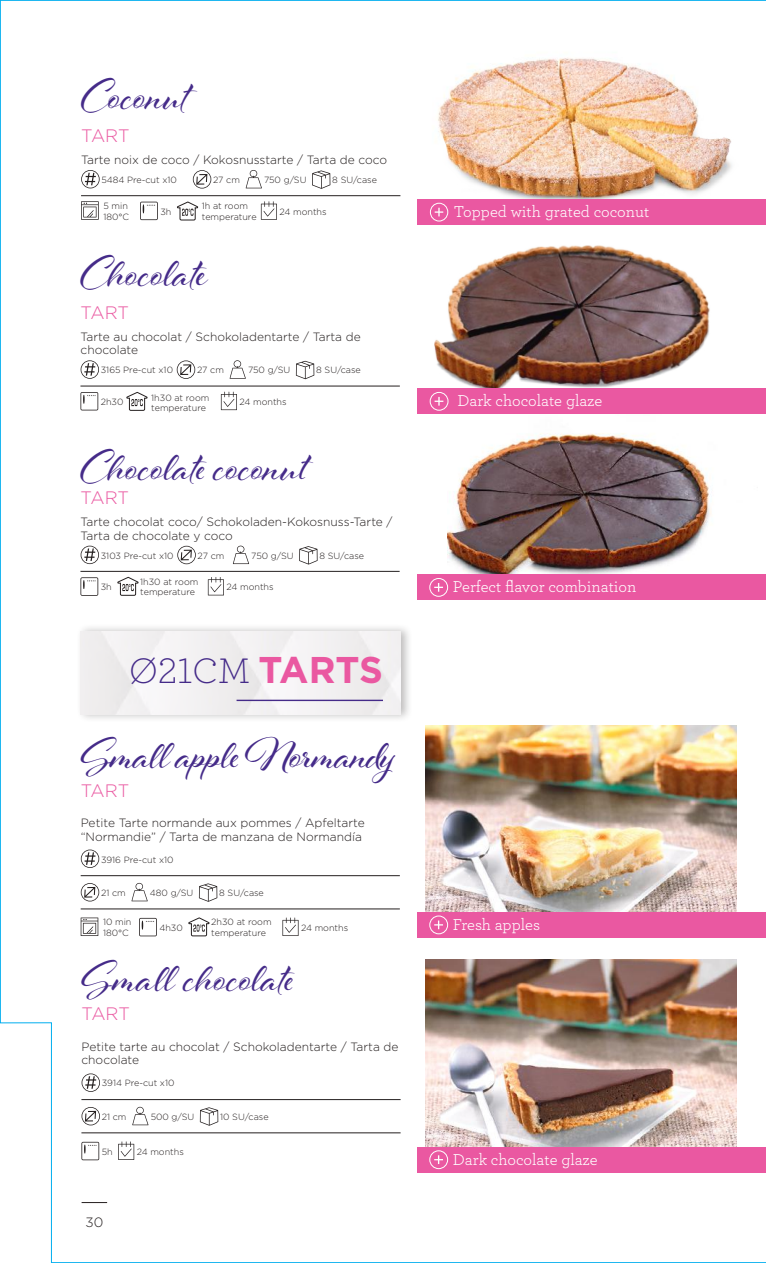
<style>
.page{position:relative;width:766px;height:1263px;background:#fff}
.page>*{position:absolute;margin:0;border:0;box-sizing:border-box;transform-origin:0 0}
.t1{font:46.5px "Al Fresco";letter-spacing:.01em;color:#452b89}
.t2{font:46.5px "Al Fresco";letter-spacing:.035em;color:#452b89}
.t3{font:300 37.2px "Archer";color:#452b89}
.t4{font:300 18px "Gotham";letter-spacing:-.005em;color:#ea58a1}
.t5{font:16.5px "Archer";color:#fff}
.t6{font:300 13.5px "Gotham";color:#241f1f}
.t7{font:300 12px/13.5px "Gotham";color:#241f1f}
.t8{font:300 9px/10.8px "Gotham";color:#241f1f}
.s1{font-family:"Gotham";font-weight:700;color:#ea58a1}
</style>
<div class="page">
<img style="left:0;top:0;width:765px;height:1263px">
<h1 class="t1" style="left:81px;top:65px;width:111px">Coconut</h1>
<h3 class="t4" style="left:81px;top:124px;width:50px">TART</h3>
<h3 class="t7" style="left:81px;top:153px;width:307px">Tarte noix de coco / Kokosnusstarte / Tarta de coco</h3>
<p class="t8" style="left:101px;top:174px;width:77px">5484 Pre-cut x10</p>
<p class="t8" style="left:213px;top:174px;width:28px">27 cm</p>
<p class="t8" style="left:264px;top:174px;width:44px">750 g/SU</p>
<p class="t8" style="left:332px;top:174px;width:46px">8 SU/case</p>
<p class="t8" style="left:103px;top:200px;width:27px">5 min<br>180°C</p>
<p class="t8" style="left:160px;top:206px;width:13px">3h</p>
<p class="t8" style="left:202px;top:200px;width:56px">1h at room temperature</p>
<p class="t8" style="left:279px;top:206px;width:49px">24 months</p>
<h3 class="t5" style="left:453px;top:200px;width:197px">Topped with grated coconut</h3>
<h1 class="t1" style="left:80px;top:242px;width:126px">Chocolate</h1>
<h3 class="t4" style="left:80px;top:301px;width:50px">TART</h3>
<h3 class="t7" style="left:80px;top:329px;width:282px">Tarte au chocolat / Schokoladentarte / Tarta de chocolate</h3>
<p class="t8" style="left:101px;top:364px;width:74px">3165 Pre-cut x10</p>
<p class="t8" style="left:197px;top:364px;width:28px">27 cm</p>
<p class="t8" style="left:248px;top:364px;width:44px">750 g/SU</p>
<p class="t8" style="left:316px;top:364px;width:46px">8 SU/case</p>
<p class="t8" style="left:101px;top:396px;width:24px">2h30</p>
<p class="t8" style="left:151px;top:392px;width:59px">1h30 at room temperature</p>
<p class="t8" style="left:239px;top:396px;width:49px">24 months</p>
<h1 class="t1" style="left:80px;top:435px;width:229px">Chocolate coconut</h1>
<h3 class="t4" style="left:80px;top:486px;width:50px">TART</h3>
<h3 class="t7" style="left:80px;top:515px;width:313px">Tarte chocolat coco/ Schokoladen-Kokosnuss-Tarte /<br>Tarta de chocolate y coco</h3>
<p class="t8" style="left:101px;top:550px;width:74px">3103 Pre-cut x10</p>
<p class="t8" style="left:197px;top:550px;width:28px">27 cm</p>
<p class="t8" style="left:251px;top:550px;width:44px">750 g/SU</p>
<p class="t8" style="left:319px;top:550px;width:46px">8 SU/case</p>
<p class="t8" style="left:101px;top:581px;width:13px">3h</p>
<p class="t8" style="left:140px;top:576px;width:59px">1h30 at room temperature</p>
<p class="t8" style="left:226px;top:581px;width:49px">24 months</p>
<h2 class="t3" style="left:129px;top:646px;width:255px">Ø21CM <span class="s1">TARTS</span></h2>
<h1 class="t1" style="left:81px;top:723px;width:316px">Small appleNormandy</h1>
<h3 class="t4" style="left:81px;top:779px;width:50px">TART</h3>
<h3 class="t7" style="left:81px;top:816px;width:285px">Petite Tarte normande aux pommes / Apfeltarte “Normandie” / Tarta de manzana de Normandía</h3>
<p class="t8" style="left:101px;top:854px;width:74px">3916 Pre-cut x10</p>
<p class="t8" style="left:101px;top:887px;width:26px">21 cm</p>
<p class="t8" style="left:150px;top:887px;width:45px">480 g/SU</p>
<p class="t8" style="left:219px;top:887px;width:46px">8 SU/case</p>
<p class="t8" style="left:103px;top:916px;width:30px">10 min<br>180°C</p>
<p class="t8" style="left:159px;top:922px;width:25px">4h30</p>
<p class="t8" style="left:211px;top:916px;width:62px">2h30 at room temperature</p>
<p class="t8" style="left:301px;top:922px;width:49px">24 months</p>
<h1 class="t2" style="left:81px;top:947px;width:213px">Small chocolate</h1>
<h3 class="t4" style="left:81px;top:1003px;width:50px">TART</h3>
<h3 class="t7" style="left:81px;top:1040px;width:318px">Petite tarte au chocolat / Schokoladentarte / Tarta de chocolate</h3>
<p class="t8" style="left:102px;top:1078px;width:74px">3914 Pre-cut x10</p>
<p class="t8" style="left:102px;top:1111px;width:26px">21 cm</p>
<p class="t8" style="left:151px;top:1111px;width:45px">500 g/SU</p>
<p class="t8" style="left:220px;top:1111px;width:50px">10 SU/case</p>
<p class="t8" style="left:102px;top:1146px;width:12px">5h</p>
<p class="t8" style="left:137px;top:1146px;width:49px">24 months</p>
<h3 class="t6" style="left:85px;top:1213px;width:19px">30</h3>
<h3 class="t5" style="left:457px;top:389px;width:146px">Dark chocolate glaze</h3>
<h3 class="t5" style="left:453px;top:575px;width:185px">Perfect flavor combination</h3>
<h3 class="t5" style="left:453px;top:913px;width:89px">Fresh apples</h3>
<h3 class="t5" style="left:453px;top:1148px;width:146px">Dark chocolate glaze</h3>
</div>
